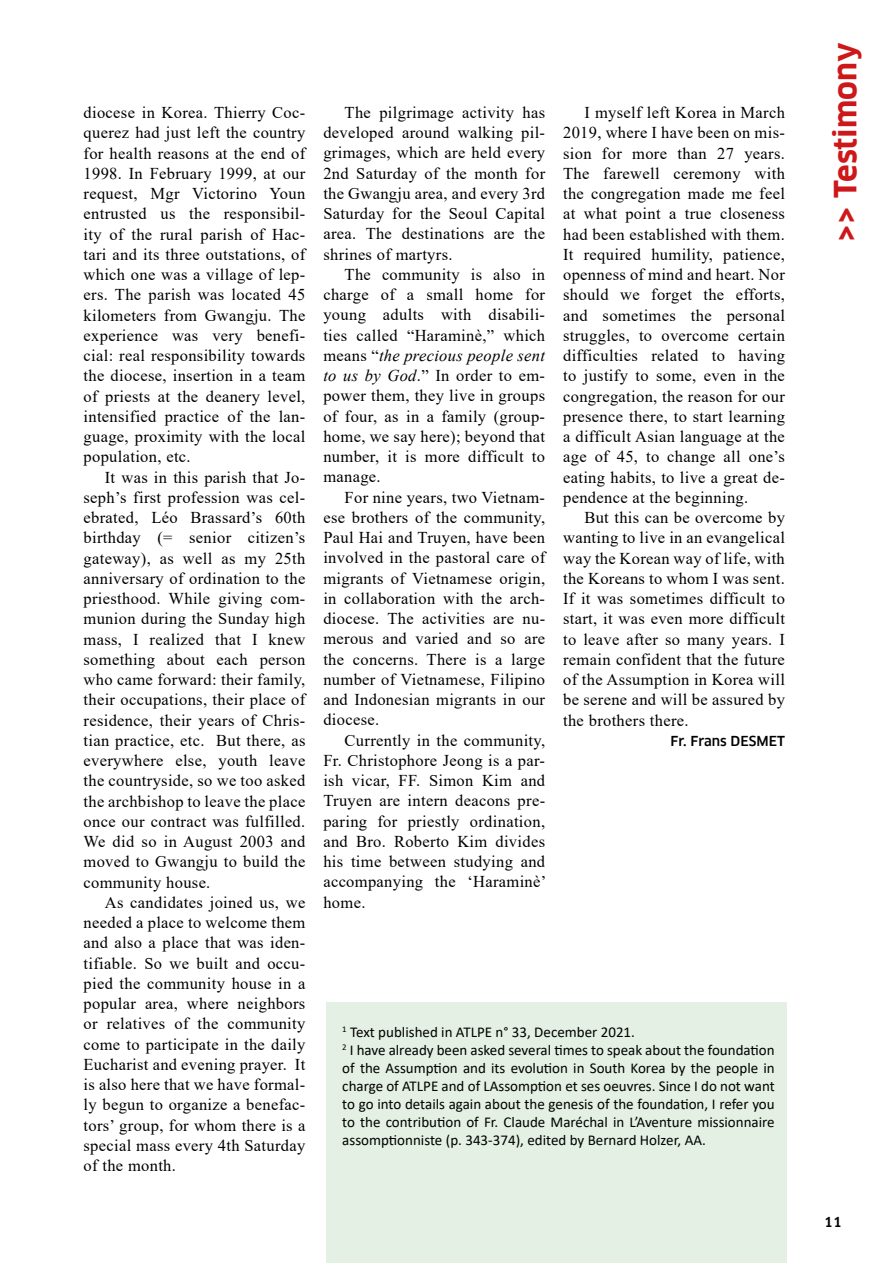
<style>
.page{position:relative;width:893px;height:1263px;background:#fff}
.page>*{position:absolute;margin:0;border:0;box-sizing:border-box;transform-origin:0 0}
.t1{font:700 30px "Clan";color:#cd171a}
.t2{font:16.5px/20.2px "Times New Roman";letter-spacing:.02em;color:#000;text-align:justify}
.t3{font:15px/18px "Calibri";color:#000}
.t4{font:500 13.5px "Clan";color:#000}
.s1{font-style:italic}
</style>
<div class="page">
<div style="left:326px;top:1002px;width:460px;height:261px;background:#e3f0e3"></div>
<p class="t2" style="left:84px;top:102px;width:223px">diocese in Korea. Thierry Coc&shy;querez had just left the country for health reasons at the end of 1998. In February 1999, at our request, Mgr Victorino Youn entrusted us the responsibil&shy;ity of the rural parish of Hac&shy;tari and its three outstations, of which one was a village of lep&shy;ers. The parish was located 45 kilometers from Gwangju. The experience was very benefi&shy;cial: real responsibility towards the diocese, insertion in a team of priests at the deanery level, intensified practice of the lan&shy;guage, proximity with the local population, etc.</p>
<p class="t2" style="left:84px;top:466px;width:223px;text-indent:21px">It was in this parish that Jo&shy;seph’s first profession was cel&shy;ebrated, Léo Brassard’s 60th birthday (= senior citizen’s gateway), as well as my 25th anniversary of ordination to the priesthood. While giving com&shy;munion during the Sunday high mass, I realized that I knew something about each person who came forward: their family, their occupations, their place of residence, their years of Chris&shy;tian practice, etc. But there, as everywhere else, youth leave the countryside, so we too asked the archbishop to leave the place once our contract was fulfilled.<br>We did so in August 2003 and moved to Gwangju to build the community house.</p>
<p class="t2" style="left:84px;top:892px;width:223px;text-indent:21px">As candidates joined us, we needed a place to welcome them and also a place that was iden&shy;tifiable. So we built and occu&shy;pied the community house in a popular area, where neighbors or relatives of the community come to participate in the daily Eucharist and evening prayer. It is also here that we have formal&shy;ly begun to organize a benefac&shy;tors’ group, for whom there is a special mass every 4th Saturday of the month.</p>
<p class="t2" style="left:323px;top:102px;width:223px;text-indent:21px">The pilgrimage activity has developed around walking pil&shy;grimages, which are held every 2nd Saturday of the month for the Gwangju area, and every 3rd Saturday for the Seoul Capital area. The destinations are the shrines of martyrs.</p>
<p class="t2" style="left:323px;top:264px;width:223px;text-indent:21px">The community is also in charge of a small home for young adults with disabili&shy;ties called “Haraminè,” which means “<span class="s1">the precious people sent to us by God</span>.” In order to em&shy;power them, they live in groups of four, as in a family (group&shy;home, we say here); beyond that number, it is more difficult to manage.</p>
<p class="t2" style="left:323px;top:486px;width:223px;text-indent:21px">For nine years, two Vietnam&shy;ese brothers of the community, Paul Hai and Truyen, have been involved in the pastoral care of migrants of Vietnamese origin, in collaboration with the arch&shy;diocese. The activities are nu&shy;merous and varied and so are the concerns. There is a large number of Vietnamese, Filipino and Indonesian migrants in our diocese.</p>
<p class="t2" style="left:323px;top:729px;width:225px;text-indent:21px">Currently in the community, Fr. Christophore Jeong is a par&shy;ish vicar, FF. Simon Kim and Truyen are intern deacons pre&shy;paring for priestly ordination, and Bro. Roberto Kim divides his time between studying and accompanying the ‘Haraminè’ home.</p>
<p class="t2" style="left:563px;top:102px;width:223px;text-indent:21px">I myself left Korea in March 2019, where I have been on mis&shy;sion for more than 27 years.<br>The farewell ceremony with the congregation made me feel at what point a true closeness had been established with them.<br>It required humility, patience, openness of mind and heart. Nor should we forget the efforts, and sometimes the personal struggles, to overcome certain difficulties related to having to justify to some, even in the congregation, the reason for our presence there, to start learning a difficult Asian language at the age of 45, to change all one’s eating habits, to live a great de&shy;pendence at the beginning.</p>
<p class="t2" style="left:563px;top:507px;width:223px;text-indent:21px">But this can be overcome by wanting to live in an evangelical way the Korean way of life, with the Koreans to whom I was sent.<br>If it was sometimes difficult to start, it was even more difficult to leave after so many years. I remain confident that the future of the Assumption in Korea will be serene and will be assured by the brothers there.</p>
<p class="t4" style="left:671px;top:734px;width:116px">Fr. Frans DESMET</p>
<p class="t3" style="left:342px;top:1023px;width:434px"><sup>1</sup> Text published in ATLPE n° 33, December 2021.<br><sup>2</sup> I have already been asked several times to speak about the foundation of the Assumption and its evolution in South Korea by the people in charge of ATLPE and of LAssomption et ses oeuvres. Since I do not want to go into details again about the genesis of the foundation, I refer you to the contribution of Fr. Claude Maréchal in L’Aventure missionnaire assomptionniste (p. 343-374), edited by Bernard Holzer, AA.</p>
<h1 class="t1" style="left:829px;top:242px;width:201px;rotate:-90deg">&gt;&gt; Testimony</h1>
<p class="t4" style="left:824px;top:1214px;width:19px">11</p>
</div>
